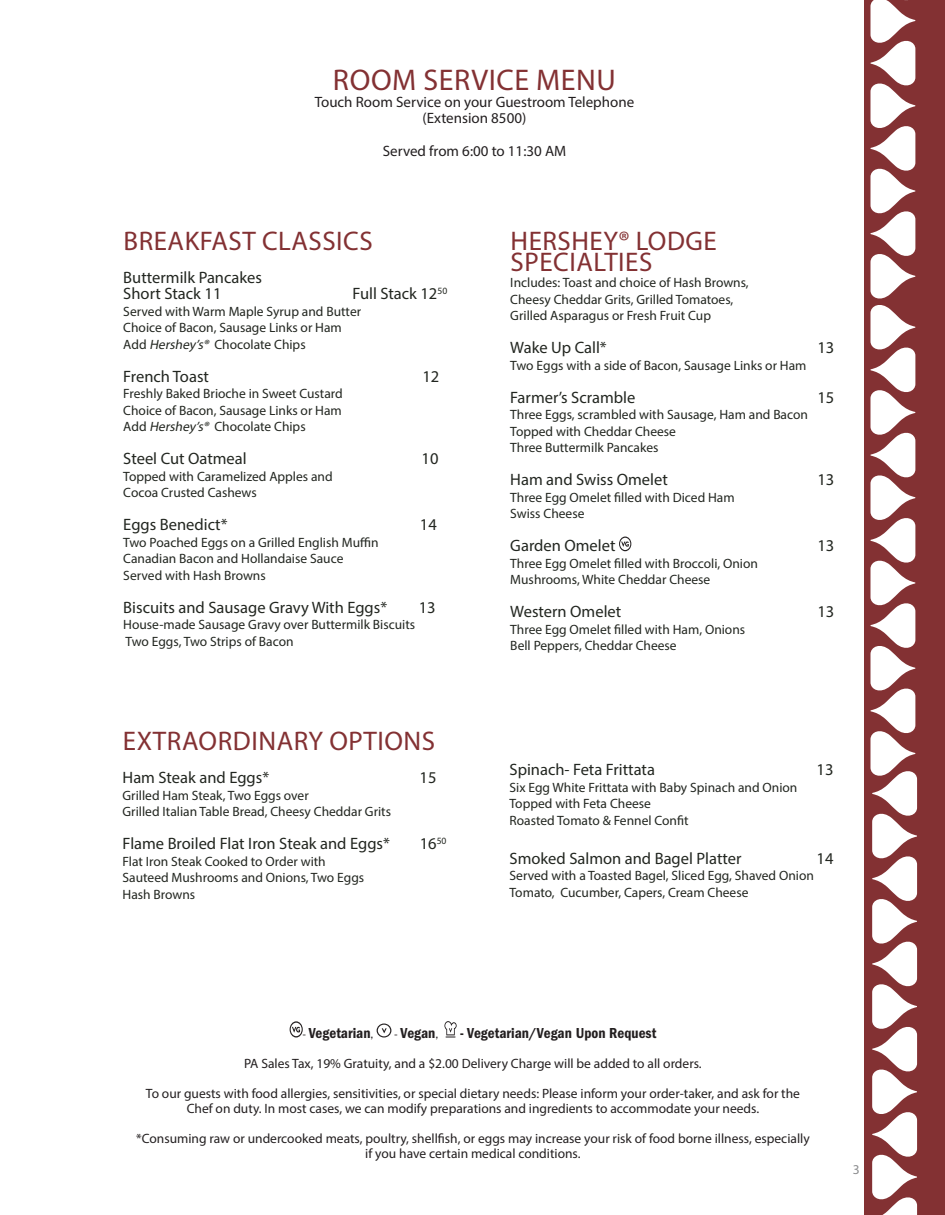
<style>
.page{position:relative;width:945px;height:1215px;background:#fff}
.page>*{position:absolute;margin:0;border:0;box-sizing:border-box;transform-origin:0 0}
.t1{font:30px "Myriad Pro";letter-spacing:.02em;color:#833133}
.t2{font:27px/21px "Myriad Pro";letter-spacing:.02em;color:#833133}
.t3{font:16.5px/16.5px "Myriad Pro";color:#222620}
.t4{font:15px/16.5px "Myriad Pro";color:#231f20;text-align:center}
.t5{font:600 15px "Franklin Got Cd ITC";color:#231f20}
.t6{font:13.5px/16.5px "Myriad Pro";color:#222620}
.t7{font:13.5px/15px "Myriad Pro";color:#231f20;text-align:center}
.t8{font:13.5px "Myriad Pro";color:#8b8c8e}
.s1{font-style:italic}
.s2{font-family:"Franklin Gothic URW Boo";font-weight:400;font-size:12px}
</style>
<div class="page">
<svg style="left:290px;top:1021px;width:13px;height:17px"></svg>
<svg style="left:377px;top:1024px;width:14px;height:14px"></svg>
<svg style="left:444px;top:1021px;width:13px;height:17px"></svg>
<div style="left:864px;top:0;width:81px;height:1215px;background:#833133"></div>
<svg style="left:870px;top:0;width:47px;height:1215px"></svg>
<svg style="left:619px;top:537px;width:12px;height:14px"></svg>
<h1 class="t1" style="left:333px;top:61px;width:285px">ROOM SERVICE MENU</h1>
<p class="t4" style="left:315px;top:93px;width:321px">Touch Room Service on your Guestroom Telephone (Extension 8500)</p>
<p class="t4" style="left:383px;top:142px;width:185px">Served from 6:00 to 11:30 AM</p>
<h2 class="t2" style="left:124px;top:230px;width:251px">BREAKFAST CLASSICS</h2>
<p class="t3" style="left:123px;top:269px;width:140px">Buttermilk Pancakes<br>Short Stack 11</p>
<p class="t3" style="left:353px;top:285px;width:96px">Full Stack 12<sup>50</sup></p>
<p class="t6" style="left:123px;top:303px;width:239px">Served with Warm Maple Syrup and Butter<br>Choice of Bacon, Sausage Links or Ham<br>Add <span class="s1">Hershey’s®</span> Chocolate Chips</p>
<p class="t3" style="left:123px;top:368px;width:87px">French Toast</p>
<p class="t3" style="left:422px;top:368px;width:18px">12</p>
<p class="t6" style="left:123px;top:385px;width:221px;text-align:justify">Freshly Baked Brioche in Sweet Custard Choice of Bacon, Sausage Links or Ham Add <span class="s1">Hershey’s®</span> Chocolate Chips</p>
<p class="t3" style="left:123px;top:450px;width:125px">Steel Cut Oatmeal</p>
<p class="t3" style="left:422px;top:450px;width:18px">10</p>
<p class="t6" style="left:123px;top:468px;width:211px">Topped with Caramelized Apples and<br>Cocoa Crusted Cashews</p>
<p class="t3" style="left:123px;top:516px;width:106px">Eggs Benedict*</p>
<p class="t3" style="left:420px;top:516px;width:18px">14</p>
<p class="t6" style="left:123px;top:534px;width:257px">Two Poached Eggs on a Grilled English Muffin<br>Canadian Bacon and Hollandaise Sauce<br>Served with Hash Browns</p>
<p class="t3" style="left:123px;top:599px;width:265px">Biscuits and Sausage Gravy With Eggs*</p>
<p class="t3" style="left:419px;top:599px;width:18px">13</p>
<p class="t6" style="left:123px;top:616px;width:293px">House-made Sausage Gravy over Buttermilk Biscuits<br>Two Eggs, Two Strips of Bacon</p>
<h2 class="t2" style="left:123px;top:730px;width:314px">EXTRAORDINARY OPTIONS</h2>
<p class="t3" style="left:123px;top:769px;width:148px">Ham Steak and Eggs*</p>
<p class="t3" style="left:420px;top:769px;width:18px">15</p>
<p class="t6" style="left:123px;top:787px;width:270px">Grilled Ham Steak, Two Eggs over<br>Grilled Italian Table Bread, Cheesy Cheddar Grits</p>
<p class="t3" style="left:123px;top:835px;width:269px">Flame Broiled Flat Iron Steak and Eggs*</p>
<p class="t3" style="left:420px;top:835px;width:28px">16<sup>50</sup></p>
<p class="t6" style="left:123px;top:853px;width:243px">Flat Iron Steak Cooked to Order with<br>Sauteed Mushrooms and Onions, Two Eggs<br>Hash Browns</p>
<h2 class="t2" style="left:511px;top:230px;width:208px">HERSHEY® LODGE<br>SPECIALTIES</h2>
<p class="t6" style="left:510px;top:274px;width:240px">Includes: Toast and choice of Hash Browns,<br>Cheesy Cheddar Grits, Grilled Tomatoes,<br>Grilled Asparagus or Fresh Fruit Cup</p>
<p class="t3" style="left:510px;top:339px;width:98px">Wake Up Call*</p>
<p class="t3" style="left:817px;top:339px;width:18px">13</p>
<p class="t6" style="left:510px;top:357px;width:298px">Two Eggs with a side of Bacon, Sausage Links or Ham</p>
<p class="t3" style="left:510px;top:389px;width:127px">Farmer’s Scramble</p>
<p class="t3" style="left:817px;top:389px;width:18px">15</p>
<p class="t6" style="left:510px;top:406px;width:299px">Three Eggs, scrambled with Sausage, Ham and Bacon<br>Topped with Cheddar Cheese<br>Three Buttermilk Pancakes</p>
<p class="t3" style="left:510px;top:471px;width:159px">Ham and Swiss Omelet</p>
<p class="t3" style="left:817px;top:471px;width:18px">13</p>
<p class="t6" style="left:510px;top:489px;width:226px">Three Egg Omelet filled with Diced Ham<br>Swiss Cheese</p>
<p class="t3" style="left:510px;top:537px;width:107px">Garden Omelet</p>
<p class="t3" style="left:817px;top:537px;width:18px">13</p>
<p class="t6" style="left:510px;top:555px;width:249px">Three Egg Omelet filled with Broccoli, Onion<br>Mushrooms, White Cheddar Cheese</p>
<p class="t3" style="left:510px;top:603px;width:112px">Western Omelet</p>
<p class="t3" style="left:817px;top:603px;width:18px">13</p>
<p class="t6" style="left:510px;top:621px;width:236px">Three Egg Omelet filled with Ham, Onions<br>Bell Peppers, Cheddar Cheese</p>
<p class="t3" style="left:510px;top:761px;width:147px">Spinach- Feta Frittata</p>
<p class="t3" style="left:817px;top:761px;width:18px">13</p>
<p class="t6" style="left:510px;top:779px;width:289px">Six Egg White Frittata with Baby Spinach and Onion<br>Topped with Feta Cheese<br>Roasted Tomato &amp; Fennel Confit</p>
<p class="t3" style="left:510px;top:850px;width:233px">Smoked Salmon and Bagel Platter</p>
<p class="t3" style="left:817px;top:850px;width:18px">14</p>
<p class="t6" style="left:510px;top:867px;width:306px">Served with a Toasted Bagel, Sliced Egg, Shaved Onion<br>Tomato, Cucumber, Capers, Cream Cheese</p>
<p class="t5" style="left:303px;top:1024px;width:72px"><span class="s2">-</span> Vegetarian<span class="s2">,</span></p>
<p class="t5" style="left:394px;top:1024px;width:46px"><span class="s2">-</span> Vegan<span class="s2">,</span></p>
<p class="t5" style="left:460px;top:1024px;width:197px">- Vegetarian/Vegan Upon Request</p>
<p class="t7" style="left:244px;top:1055px;width:459px">PA Sales Tax, 19% Gratuity, and a $2.00 Delivery Charge will be added to all orders.</p>
<p class="t7" style="left:146px;top:1085px;width:656px">To our guests with food allergies, sensitivities, or special dietary needs: Please inform your order-taker, and ask for the<br>Chef on duty. In most cases, we can modify preparations and ingredients to accommodate your needs.</p>
<p class="t7" style="left:136px;top:1130px;width:675px">*Consuming raw or undercooked meats, poultry, shellfish, or eggs may increase your risk of food borne illness, especially if you have certain medical conditions.</p>
<p class="t8" style="left:853px;top:1161px;width:8px">3</p>
</div>
